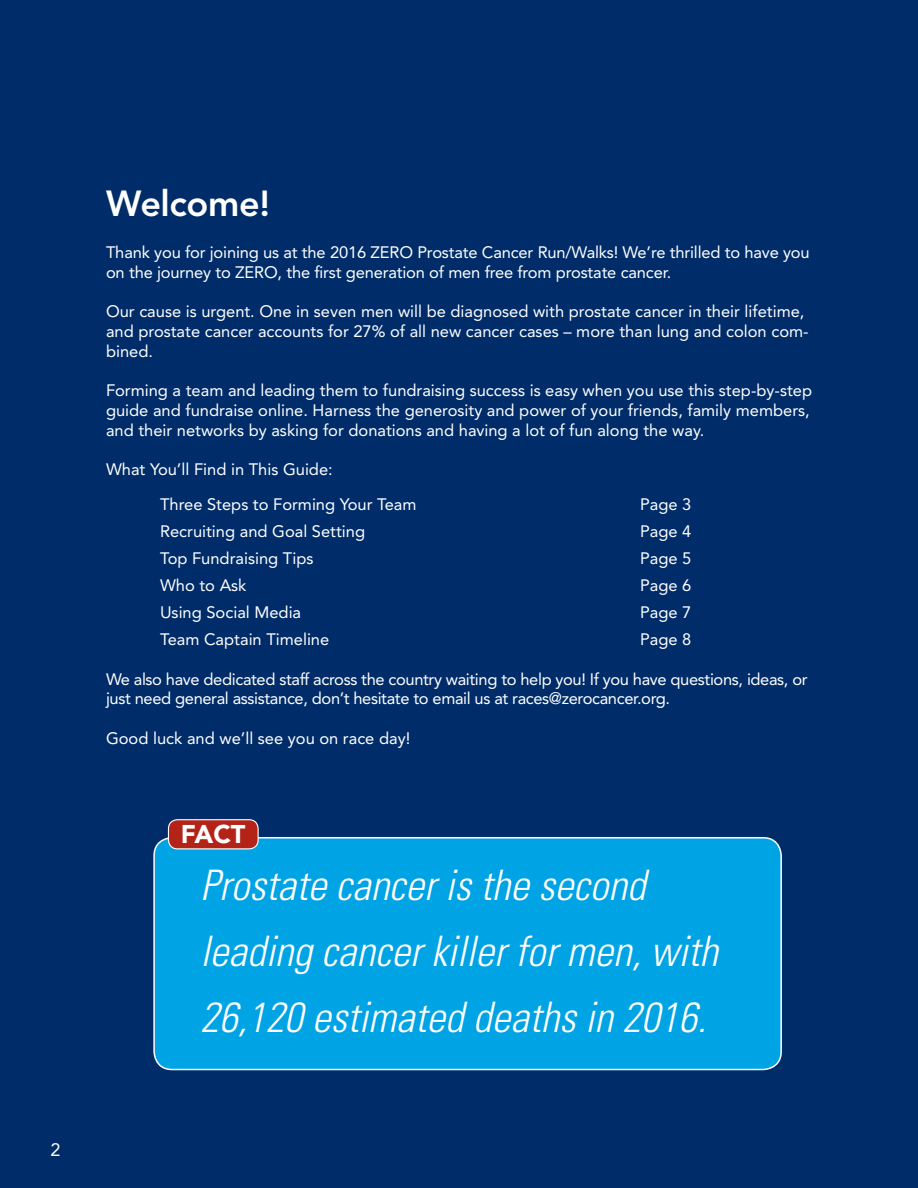
<style>
.page{position:relative;width:918px;height:1188px;background:#002d6a}
.page>*{position:absolute;margin:0;border:0;box-sizing:border-box;transform-origin:0 0}
.t1{font:italic 300 condensed 42px/66px "Univers";color:#fff}
.t2{font:800 36px "Avenir";letter-spacing:-.01em;color:#fff}
.t3{font:900 25.5px "Avenir";color:#fff}
.t4{font:18px "Avenir";color:#fff}
.t5{font:16.5px/19.8px "Avenir";color:#fff}
.t6{font:16.5px/19.8px "Avenir";letter-spacing:-.02em;color:#fff}
</style>
<div class="page">
<div style="left:154px;top:838px;width:627px;height:232px;background:#00a4e4;border-radius:18px"></div>
<div style="left:153px;top:837px;width:629px;height:233px;border:2px solid #fff;border-radius:18px"></div>
<div style="left:168px;top:820px;width:90px;height:29px;background:#b32317;border-radius:9px"></div>
<div style="left:168px;top:819px;width:91px;height:30px;border:1px solid #fff;border-radius:9px"></div>
<p class="t4" style="left:50px;top:1139px;width:12px">2</p>
<h2 class="t2" style="left:106px;top:182px;width:166px">Welcome!</h2>
<p class="t5" style="left:106px;top:242px;width:705px">Thank you for joining us at the 2016 ZERO Prostate Cancer Run/Walks! We’re thrilled to have you on the journey to ZERO, the first generation of men free from prostate cancer.</p>
<p class="t5" style="left:106px;top:302px;width:704px">Our cause is urgent. One in seven men will be diagnosed with prostate cancer in their lifetime, and prostate cancer accounts for 27% of all new cancer cases – more than lung and colon com&shy;bined.</p>
<p class="t5" style="left:106px;top:381px;width:708px">Forming a team and leading them to fundraising success is easy when you use this step-by-step guide and fundraise online. Harness the generosity and power of your friends, family members, and their networks by asking for donations and having a lot of fun along the way.</p>
<p class="t5" style="left:160px;top:453px;width:258px;line-height:34.5px;text-indent:-54px">What You’ll Find in This Guide:<br>Three Steps to Forming Your Team</p>
<p class="t5" style="left:640px;top:495px;width:53px">Page 3</p>
<p class="t5" style="left:160px;top:522px;width:207px">Recruiting and Goal Setting</p>
<p class="t5" style="left:640px;top:522px;width:53px">Page 4</p>
<p class="t5" style="left:160px;top:548px;width:155px">Top Fundraising Tips</p>
<p class="t5" style="left:640px;top:548px;width:53px">Page 5</p>
<p class="t5" style="left:160px;top:575px;width:88px">Who to Ask</p>
<p class="t5" style="left:640px;top:575px;width:53px">Page 6</p>
<p class="t5" style="left:160px;top:602px;width:143px">Using Social Media</p>
<p class="t5" style="left:640px;top:602px;width:53px">Page 7</p>
<p class="t5" style="left:160px;top:629px;width:171px">Team Captain Timeline</p>
<p class="t5" style="left:640px;top:629px;width:53px">Page 8</p>
<p class="t6" style="left:106px;top:669px;width:703px">We also have dedicated staff across the country waiting to help you! If you have questions, ideas, or just need general assistance, don’t hesitate to email us at races@zerocancer.org.</p>
<p class="t5" style="left:106px;top:728px;width:306px">Good luck and we’ll see you on race day!</p>
<h3 class="t3" style="left:181px;top:819px;width:66px">FACT</h3>
<h1 class="t1" style="left:200px;top:852px;width:519px">Prostate cancer is the second leading cancer killer for men, with<br>26,120 estimated deaths in 2016.</h1>
</div>
